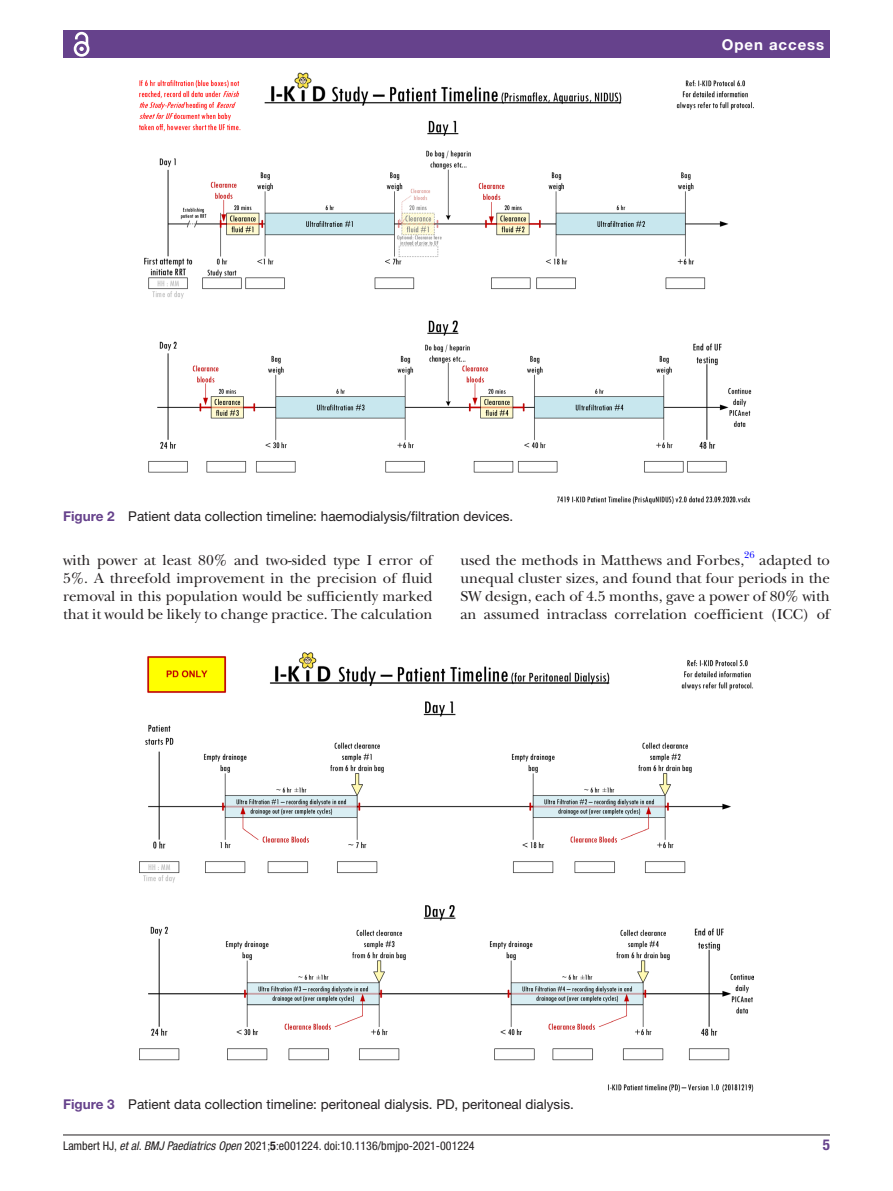
<style>
.page{position:relative;width:893px;height:1191px;background:#fff}
.page>*{position:absolute;margin:0;border:0;box-sizing:border-box;transform-origin:0 0}
.t1{font:15px/18px "New Baskerville";color:#231f20;text-align:justify}
.t2{font:700 15px "Helvetica Neue LT Std";letter-spacing:.065em;color:#fff}
.t3{font:700 condensed 15px "Helvetica Neue LT Std";color:#66428c}
.t4{font:13.5px "Helvetica Neue LT Std";color:#231f20}
.t5{font:condensed 12px "Helvetica Neue LT Std";color:#231f20}
.t6{font:9.9px "New Baskerville";color:#00f}
.s1{font-weight:700;color:#66428c}
.s2{font-style:italic}
.s3{font-weight:700}
</style>
<div class="page">
<hr style="left:63px;top:1134px;width:767px;height:1px;background:#231f20">
<div style="left:63px;top:31px;width:767px;height:27px;background:#66428c"></div>
<svg style="left:73px;top:31px;width:17px;height:26px"></svg>
<img style="left:140px;top:73px;width:613px;height:430px">
<img style="left:140px;top:652px;width:613px;height:439px">
<p class="t4" style="left:63px;top:508px;width:452px"><span class="s1">Figure 2</span> Patient data collection timeline: haemodialysis/filtration devices.</p>
<p class="t2" style="left:722px;top:35px;width:104px">Open access</p>
<p class="t1" style="left:63px;top:551px;width:371px">with power at least 80% and two-sided type I error of 5%. A threefold improvement in the precision of fluid removal in this population would be sufficiently marked that it would be likely to change practice. The calculation</p>
<p class="t1" style="left:460px;top:551px;width:285px">used the methods in Matthews and Forbes,</p>
<p class="t6" style="left:744px;top:549px;width:12px">26</p>
<p class="t1" style="left:460px;top:551px;width:371px;text-indent:299px">adapted to unequal cluster sizes, and found that four periods in the SW design, each of 4.5 months, gave a power of 80% with an assumed intraclass correlation coefficient (ICC) of</p>
<p class="t4" style="left:63px;top:1096px;width:512px"><span class="s1">Figure 3</span> Patient data collection timeline: peritoneal dialysis. PD, peritoneal dialysis.</p>
<p class="t5" style="left:63px;top:1138px;width:413px">Lambert HJ, <span class="s2">et al</span>. <span class="s2">BMJ Paediatrics Open</span> 2021;<span class="s3">5</span>:e001224. doi:10.1136/bmjpo-2021-001224</p>
<p class="t3" style="left:823px;top:1135px;width:9px">5</p>
</div>
